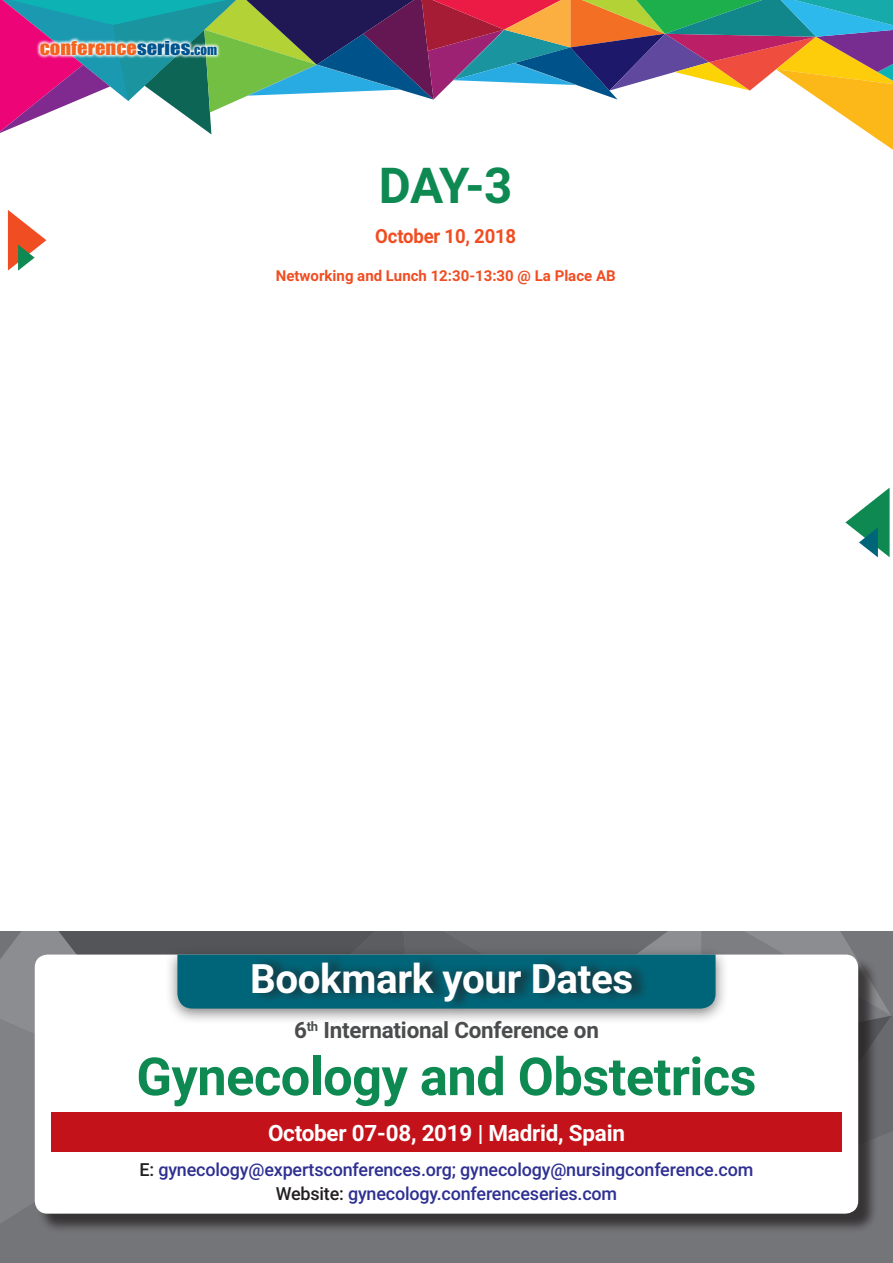
<style>
.page{position:relative;width:893px;height:1263px;background:#fff}
.page>*{position:absolute;margin:0;border:0;box-sizing:border-box;transform-origin:0 0}
.t1{font:700 52.5px "Roboto";letter-spacing:-.01em;color:#0d8951}
.t2{font:700 49.5px "Roboto";color:#0d8951}
.t3{font:700 40.5px "Roboto";letter-spacing:-.01em;color:#fff}
.t4{font:700 22.5px "Roboto";letter-spacing:-.01em;color:#fff}
.t5{font:700 22.5px "Roboto";letter-spacing:-.01em;color:#4b4c4d}
.t6{font:700 19.5px "Roboto";letter-spacing:-.01em;color:#f04d22;scale:.95 1}
.t7{font:500 18px/24px "Roboto";letter-spacing:-.01em;color:#2e3092;text-align:center}
.t8{font:17.7px "Impact";color:#f36421;scale:1.16 1}
.t9{font:700 15px "Roboto";color:#f04d22}
.s1{color:#00548e}
.s2{font-size:12.6px;color:#00548e}
.s3{color:#231f20}
</style>
<div class="page">
<svg style="left:0;top:0;width:893px;height:150px"></svg>
<svg style="left:845px;top:488px;width:45px;height:69px"></svg>
<svg style="left:36px;top:37px;width:185px;height:22px"></svg>
<svg style="left:8px;top:210px;width:38px;height:61px"></svg>
<div style="left:0;top:932px;width:893px;height:331px;background:#747578"></div>
<svg style="left:0;top:932px;width:893px;height:298px;background:#ced1d2"></svg>
<div style="left:252px;top:954px;width:397px;height:57px;background:#231f20;opacity:.75"></div>
<div style="left:51px;top:1113px;width:791px;height:39px;background:#c4121a"></div>
<p class="t8" style="left:40px;top:34px;width:154px">CONFERENCE<span class="s1">SERIES.</span><span class="s2">COM</span></p>
<h2 class="t2" style="left:379px;top:151px;width:135px">DAY-3</h2>
<p class="t6" style="left:375px;top:222px;width:150px">October 10, 2018</p>
<p class="t9" style="left:276px;top:265px;width:341px">Networking and Lunch 12:30-13:30 @ La Place AB</p>
<h3 class="t3" style="left:250px;top:951px;width:385px">Bookmark your Dates</h3>
<p class="t5" style="left:294px;top:1014px;width:306px">6<sup>th</sup> International Conference on</p>
<h1 class="t1" style="left:136px;top:1040px;width:622px">Gynecology and Obstetrics</h1>
<p class="t4" style="left:268px;top:1117px;width:358px">October 07-08, 2019 | Madrid, Spain</p>
<p class="t7" style="left:140px;top:1157px;width:615px"><span class="s3">E:</span> gynecology@expertsconferences.org; gynecology@nursingconference.com<br><span class="s3">Website:</span> gynecology.conferenceseries.com</p>
</div>
